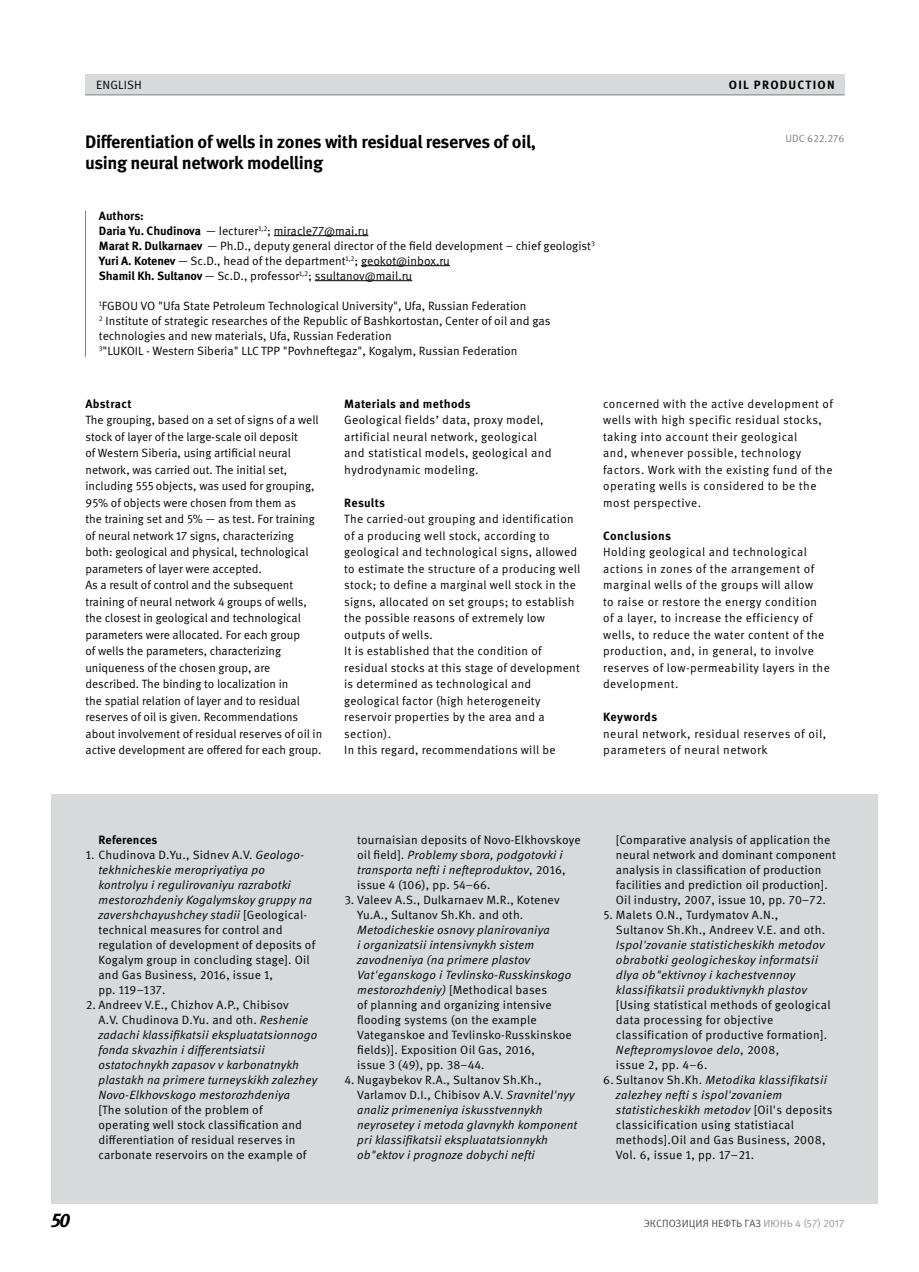
<style>
.page{position:relative;width:919px;height:1272px;background:#fff}
.page>*{position:absolute;margin:0;border:0;box-sizing:border-box;transform-origin:0 0}
.t1{font:italic 700 19.5px "Meta Pro";color:#000}
.t2{font:700 18px/21px "Meta Pro";letter-spacing:-.02em;color:#000}
.t3{font:12px/15px "Meta Pro";letter-spacing:.015em;color:#000}
.t4{font:italic 12px/15px "Meta Pro";letter-spacing:.015em;color:#000}
.t5{font:12px/16.5px "Meta Pro";letter-spacing:.04em;color:#000}
.t6{font:700 12px "Meta Pro";letter-spacing:.025em;color:#000}
.t7{font:10.5px "Meta Pro";color:#4d4d4f}
.t8{font:10.5px "Meta Pro";letter-spacing:-.005em;color:#7c7e81}
.s1{font-weight:700}
.s2{font-style:italic}
.s3{font-style:normal}
.s4{color:#939598}
</style>
<div class="page">
<hr style="left:274px;top:235px;width:94px;height:1px;background:#000">
<hr style="left:361px;top:265px;width:89px;height:1px;background:#000">
<hr style="left:315px;top:280px;width:97px;height:1px;background:#000">
<div style="left:51px;top:794px;width:827px;height:409px;background:#d7d9da"></div>
<div style="left:85px;top:74px;width:759px;height:20px;background:#d7d9da"></div>
<hr style="left:85px;top:94px;width:759px;height:1px;background:#7c7e81">
<hr style="left:85px;top:211px;width:1px;height:145px;background:#7c7e81">
<p class="t3" style="left:96px;top:77px;width:14px">English</p>
<p class="t6" style="left:728px;top:77px;width:34px">Oil production</p>
<h2 class="t2" style="left:85px;top:132px;width:452px">Differentiation of wells in zones with residual reserves of oil, using neural network modelling</h2>
<p class="t3" style="left:99px;top:208px;width:497px"><span class="s1">Authors:<br>Daria Yu. Chudinova</span> — lecturer<sup>1,2</sup>; miracle77@mai.ru<br><span class="s1">Marat R. Dulkarnaev</span> — Ph.D., deputy general director of the field development – chief geologist<sup>3<br></sup><span class="s1">Yuri A. Kotenev</span> — Sc.D., head of the department<sup>1,2</sup>; geokot@inbox.ru<br><span class="s1">Shamil Kh. Sultanov</span> — Sc.D., professor<sup>1,2</sup>; ssultanov@mail.ru</p>
<p class="t3" style="left:99px;top:298px;width:453px"><sup>1</sup>FGBOU VO "Ufa State Petroleum Technological University", Ufa, Russian Federation<br><sup>2</sup> Institute of strategic researches of the Republic of Bashkortostan, Center of oil and gas technologies and new materials, Ufa, Russian Federation<br><sup>3</sup>"LUKOIL - Western Siberia" LLC TPP "Povhneftegaz", Kogalym, Russian Federation</p>
<p class="t8" style="left:785px;top:132px;width:60px">UDC 622.276</p>
<p class="t6" style="left:85px;top:396px;width:48px">Abstract</p>
<p class="t3" style="left:85px;top:412px;width:238px;line-height:16.5px">The grouping, based on a set of signs of a well stock of layer of the large-scale oil deposit<br>of Western Siberia, using artificial neural network, was carried out. The initial set, including 555 objects, was used for grouping, 95% of objects were chosen from them as<br>the training set and 5% — as test. For training of neural network 17 signs, characterizing both: geological and physical, technological parameters of layer were accepted.<br>As a result of control and the subsequent training of neural network 4 groups of wells, the closest in geological and technological parameters were allocated. For each group<br>of wells the parameters, characterizing uniqueness of the chosen group, are described. The binding to localization in<br>the spatial relation of layer and to residual reserves of oil is given. Recommendations about involvement of residual reserves of oil in active development are offered for each group.</p>
<p class="t6" style="left:344px;top:396px;width:128px">Materials and methods</p>
<p class="t3" style="left:344px;top:412px;width:209px;line-height:16.5px">Geological fields’ data, proxy model, artificial neural network, geological and statistical models, geological and hydrodynamic modeling.</p>
<p class="t6" style="left:344px;top:495px;width:42px">Results</p>
<p class="t3" style="left:344px;top:511px;width:237px;line-height:16.5px">The carried-out grouping and identification of a producing well stock, according to geological and technological signs, allowed to estimate the structure of a producing well stock; to define a marginal well stock in the signs, allocated on set groups; to establish the possible reasons of extremely low outputs of wells.<br>It is established that the condition of residual stocks at this stage of development is determined as technological and geological factor (high heterogeneity reservoir properties by the area and a section).<br>In this regard, recommendations will be</p>
<p class="t5" style="left:603px;top:395px;width:231px">concerned with the active development of wells with high specific residual stocks, taking into account their geological<br>and, whenever possible, technology factors. Work with the existing fund of the operating wells is considered to be the most perspective.</p>
<p class="t6" style="left:603px;top:528px;width:69px">Conclusions</p>
<p class="t5" style="left:603px;top:544px;width:228px">Holding geological and technological actions in zones of the arrangement of marginal wells of the groups will allow<br>to raise or restore the energy condition of a layer, to increase the efficiency of wells, to reduce the water content of the production, and, in general, to involve reserves of low-permeability layers in the development.</p>
<p class="t6" style="left:603px;top:709px;width:56px">Keywords</p>
<p class="t5" style="left:603px;top:725px;width:225px">neural network, residual reserves of oil, parameters of neural network</p>
<p class="t6" style="left:98px;top:832px;width:60px">References</p>
<p class="t3" style="left:98px;top:847px;width:218px;text-indent:-13px">1. Chudinova D.Yu., Sidnev A.V. <span class="s2">Geologo&shy;tekhnicheskie meropriyatiya po kontrolyu i regulirovaniyu razrabotki mestorozhdeniy Kogalymskoy gruppy na zavershchayushchey stadii</span> [Geological&shy;technical measures for control and regulation of development of deposits of Kogalym group in concluding stage]. Oil and Gas Business, 2016, issue 1,<br>pp. 119–137.</p>
<p class="t4" style="left:98px;top:997px;width:220px;text-indent:-13px"><span class="s3">2. Andreev V.E., Chizhov A.P., Chibisov<br>A.V. Chudinova D.Yu. and oth.</span> Reshenie zadachi klassifikatsii ekspluatatsionnogo fonda skvazhin i differentsiatsii ostatochnykh zapasov v karbonatnykh plastakh na primere turneyskikh zalezhey Novo-Elkhovskogo mestorozhdeniya</p>
<p class="t3" style="left:98px;top:1102px;width:209px">[The solution of the problem of operating well stock classification and differentiation of residual reserves in carbonate reservoirs on the example of</p>
<p class="t3" style="left:357px;top:832px;width:225px">tournaisian deposits of Novo-Elkhovskoye oil field]. <span class="s2">Problemy sbora, podgotovki i transporta nefti i nefteproduktov</span>, 2016, issue 4 (106), pp. 54–66.</p>
<p class="t3" style="left:357px;top:892px;width:204px;text-indent:-13px">3. Valeev A.S., Dulkarnaev M.R., Kotenev<br>Yu.A., Sultanov Sh.Kh. and oth.</p>
<p class="t3" style="left:357px;top:922px;width:216px"><span class="s2">Metodicheskie osnovy planirovaniya<br>i organizatsii intensivnykh sistem zavodneniya (na primere plastov Vat'eganskogo i Tevlinsko-Russkinskogo mestorozhdeniy)</span> [Methodical bases<br>of planning and organizing intensive flooding systems (on the example Vateganskoe and Tevlinsko-Russkinskoe fields)]. Exposition Oil Gas, 2016,<br>issue 3 (49), pp. 38–44.</p>
<p class="t4" style="left:357px;top:1072px;width:221px;text-indent:-13px"><span class="s3">4. Nugaybekov R.A., Sultanov Sh.Kh., Varlamov D.I., Chibisov A.V.</span> Sravnitel'nyy analiz primeneniya iskusstvennykh neyrosetey i metoda glavnykh komponent pri klassifikatsii ekspluatatsionnykh ob"ektov i prognoze dobychi nefti</p>
<p class="t3" style="left:616px;top:832px;width:221px">[Comparative analysis of application the neural network and dominant component analysis in classification of production facilities and prediction oil production].<br>Oil industry, 2007, issue 10, pp. 70–72.</p>
<p class="t3" style="left:616px;top:907px;width:211px;text-indent:-13px">5. Malets O.N., Turdymatov A.N.,<br>Sultanov Sh.Kh., Andreev V.E. and oth.</p>
<p class="t4" style="left:616px;top:937px;width:210px">Ispol'zovanie statisticheskikh metodov obrabotki geologicheskoy informatsii dlya ob"ektivnoy i kachestvennoy klassifikatsii produktivnykh plastov</p>
<p class="t3" style="left:616px;top:997px;width:216px">[Using statistical methods of geological data processing for objective classification of productive formation].<br><span class="s2">Neftepromyslovoe delo</span>, 2008,<br>issue 2, pp. 4–6.</p>
<p class="t3" style="left:616px;top:1072px;width:218px;text-indent:-13px">6. Sultanov Sh.Kh. <span class="s2">Metodika klassifikatsii zalezhey nefti s ispol'zovaniem statisticheskikh metodov</span> [Oil's deposits classicification using statistiacal methods].Oil and Gas Business, 2008, Vol. 6, issue 1, pp. 17–21.</p>
<h1 class="t1" style="left:51px;top:1208px;width:21px">50</h1>
<p class="t7" style="left:643px;top:1216px;width:202px">Экспозиция Нефть Газ <span class="s4">июн ь 4 (57) 2017</span></p>
</div>
